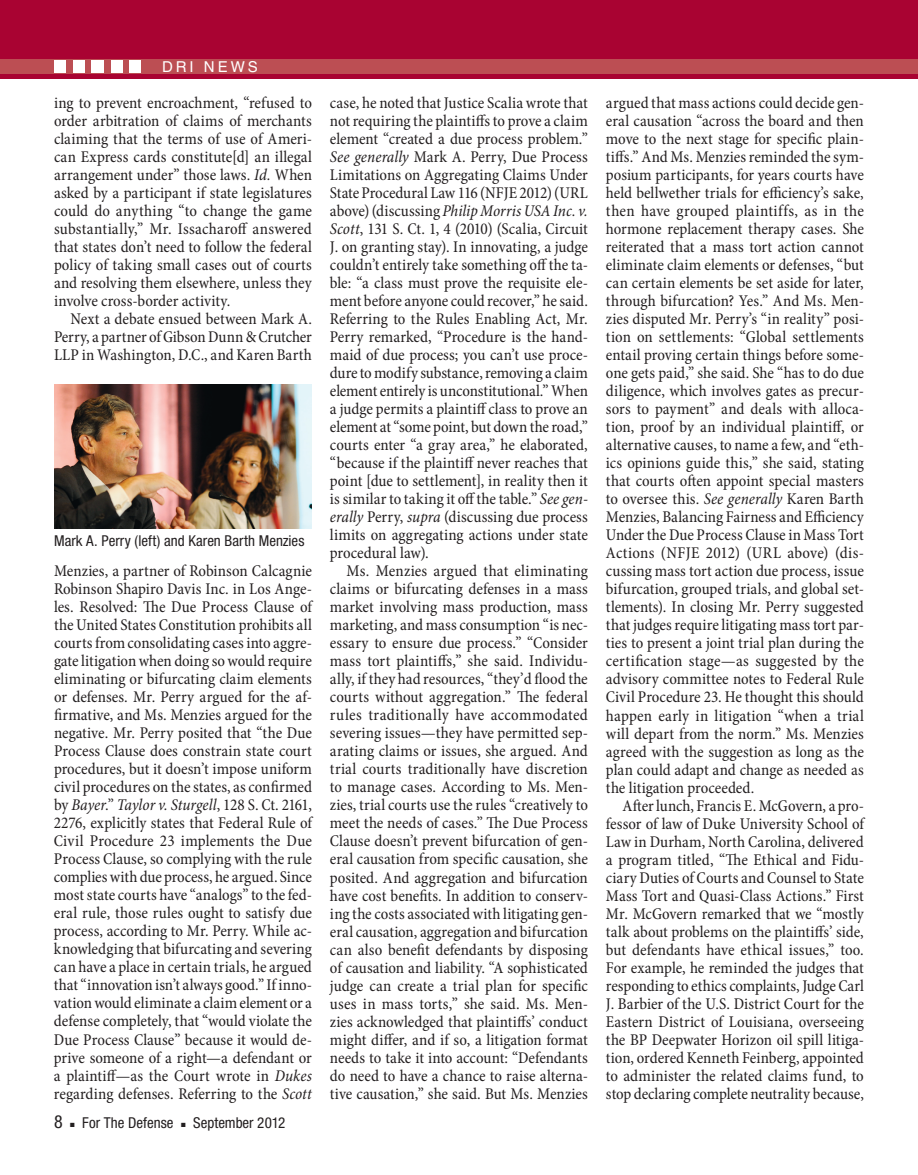
<style>
.page{position:relative;width:918px;height:1175px;background:#fff}
.page>*{position:absolute;margin:0;border:0;box-sizing:border-box;transform-origin:0 0}
.t1{font:condensed 18px "Helvetica Neue";color:#231f20}
.t2{font:condensed 16.5px/18px "Minion Pro";color:#231f20;text-align:justify}
.t3{font:condensed 15px "Helvetica Neue";letter-spacing:.005em;color:#231f20}
.t4{font:15px "Helvetica";letter-spacing:.2em;color:#fff}
.s1{font-style:italic}
</style>
<div class="page">
<div style="left:0;top:0;width:918px;height:78px;background:#a90332"></div>
<div style="left:0;top:59px;width:918px;height:15px;background:#bc4e53"></div>
<div style="left:54px;top:60px;width:12px;height:12px;background:#fff"></div>
<div style="left:73px;top:60px;width:12px;height:12px;background:#fff"></div>
<div style="left:92px;top:60px;width:12px;height:12px;background:#fff"></div>
<div style="left:111px;top:60px;width:12px;height:12px;background:#fff"></div>
<div style="left:129px;top:60px;width:12px;height:12px;background:#fff"></div>
<img style="left:54px;top:384px;width:258px;height:144px">
<p class="t4" style="left:162px;top:58px;width:97px">DRI NEWS</p>
<p class="t2" style="left:54px;top:94px;width:260px">ing to prevent encroachment, “refused to order arbitration of claims of merchants claiming that the terms of use of Ameri&shy;can Express cards constitute[d] an illegal arrangement under” those laws. <span class="s1">Id.</span> When asked by a participant if state legislatures could do anything “to change the game substantially,” Mr. Issacharoff answered that states don’t need to follow the federal policy of taking small cases out of courts and resolving them elsewhere, unless they involve cross-border activity.</p>
<p class="t2" style="left:54px;top:310px;width:260px;text-indent:16px">Next a debate ensued between Mark A.<br>Perry, a partner of Gibson Dunn &amp; Crutcher LLP in Washington, D.C., and Karen Barth</p>
<p class="t3" style="left:54px;top:532px;width:252px">Mark A. Perry (left) and Karen Barth Menzies</p>
<p class="t2" style="left:54px;top:562px;width:260px">Menzies, a partner of Robinson Calcagnie Robinson Shapiro Davis Inc. in Los Ange&shy;les. Resolved: The Due Process Clause of the United States Constitution prohibits all courts from consolidating cases into aggre&shy;gate litigation when doing so would require eliminating or bifurcating claim elements or defenses. Mr. Perry argued for the af&shy;firmative, and Ms. Menzies argued for the negative. Mr. Perry posited that “the Due Process Clause does constrain state court procedures, but it doesn’t impose uniform civil procedures on the states, as confirmed by <span class="s1">Bayer</span>.” <span class="s1">Taylor v. Sturgell</span>, 128 S. Ct. 2161, 2276, explicitly states that Federal Rule of Civil Procedure 23 implements the Due Process Clause, so complying with the rule complies with due process, he argued. Since most state courts have “analogs” to the fed&shy;eral rule, those rules ought to satisfy due process, according to Mr. Perry. While ac&shy;knowledging that bifurcating and severing can have a place in certain trials, he argued that “innovation isn’t always good.” If inno&shy;vation would eliminate a claim element or a defense completely, that “would violate the Due Process Clause” because it would de&shy;prive someone of a right—a defendant or a plaintiff—as the Court wrote in <span class="s1">Dukes </span>regarding defenses. Referring to the <span class="s1">Scott</span></p>
<p class="t1" style="left:54px;top:1111px;width:10px">8</p>
<p class="t3" style="left:70px;top:1114px;width:105px">■ For The Defense</p>
<p class="t3" style="left:181px;top:1114px;width:106px">■ September 2012</p>
<p class="t2" style="left:330px;top:94px;width:259px">case, he noted that Justice Scalia wrote that not requiring the plaintiffs to prove a claim element “created a due process problem.” <span class="s1">See generally</span> Mark A. Perry, Due Process Limitations on Aggregating Claims Under State Procedural Law 116 (NFJE 2012) (URL above) (discussing <span class="s1">Philip Morris USA Inc. v.<br>Scott</span>, 131 S. Ct. 1, 4 (2010) (Scalia, Circuit J. on granting stay). In innovating, a judge couldn’t entirely take something off the ta&shy;ble: “a class must prove the requisite ele&shy;ment before anyone could recover,” he said.<br>Referring to the Rules Enabling Act, Mr.<br>Perry remarked, “Procedure is the hand&shy;maid of due process; you can’t use proce&shy;dure to modify substance, removing a claim element entirely is unconstitutional.” When a judge permits a plaintiff class to prove an element at “some point, but down the road,” courts enter “a gray area,” he elaborated, “because if the plaintiff never reaches that point [due to settlement], in reality then it is similar to taking it off the table.” <span class="s1">See gen&shy;erally</span> Perry, <span class="s1">supra</span> (discussing due process limits on aggregating actions under state procedural law).</p>
<p class="t2" style="left:330px;top:562px;width:260px;text-indent:17px">Ms. Menzies argued that eliminating claims or bifurcating defenses in a mass market involving mass production, mass marketing, and mass consumption “is nec&shy;essary to ensure due process.” “Consider mass tort plaintiffs,” she said. Individu&shy;ally, if they had resources, “they’d flood the courts without aggregation.” The federal rules traditionally have accommodated severing issues—they have permitted sep&shy;arating claims or issues, she argued. And trial courts traditionally have discretion to manage cases. According to Ms. Men&shy;zies, trial courts use the rules “creatively to meet the needs of cases.” The Due Process Clause doesn’t prevent bifurcation of gen&shy;eral causation from specific causation, she posited. And aggregation and bifurcation have cost benefits. In addition to conserv&shy;ing the costs associated with litigating gen&shy;eral causation, aggregation and bifurcation can also benefit defendants by disposing of causation and liability. “A sophisticated judge can create a trial plan for specific uses in mass torts,” she said. Ms. Men&shy;zies acknowledged that plaintiffs’ conduct might differ, and if so, a litigation format needs to take it into account: “Defendants do need to have a chance to raise alterna&shy;tive causation,” she said. But Ms. Menzies</p>
<p class="t2" style="left:606px;top:94px;width:260px">argued that mass actions could decide gen&shy;eral causation “across the board and then move to the next stage for specific plain&shy;tiffs.” And Ms. Menzies reminded the sym&shy;posium participants, for years courts have held bellwether trials for efficiency’s sake, then have grouped plaintiffs, as in the hormone replacement therapy cases. She reiterated that a mass tort action cannot eliminate claim elements or defenses, “but can certain elements be set aside for later, through bifurcation? Yes.” And Ms. Men&shy;zies disputed Mr. Perry’s “in reality” posi&shy;tion on settlements: “Global settlements entail proving certain things before some&shy;one gets paid,” she said. She “has to do due diligence, which involves gates as precur&shy;sors to payment” and deals with alloca&shy;tion, proof by an individual plaintiff, or alternative causes, to name a few, and “eth&shy;ics opinions guide this,” she said, stating that courts often appoint special masters to oversee this. <span class="s1">See generally</span> Karen Barth Menzies, Balancing Fairness and Efficiency Under the Due Process Clause in Mass Tort Actions (NFJE 2012) (URL above) (dis&shy;cussing mass tort action due process, issue bifurcation, grouped trials, and global set&shy;tlements). In closing Mr. Perry suggested that judges require litigating mass tort par&shy;ties to present a joint trial plan during the certification stage—as suggested by the advisory committee notes to Federal Rule Civil Procedure 23. He thought this should happen early in litigation “when a trial will depart from the norm.” Ms. Menzies agreed with the suggestion as long as the plan could adapt and change as needed as the litigation proceeded.</p>
<p class="t2" style="left:606px;top:796px;width:260px;text-indent:16px">After lunch, Francis E. McGovern, a pro&shy;fessor of law of Duke University School of Law in Durham, North Carolina, delivered a program titled, “The Ethical and Fidu&shy;ciary Duties of Courts and Counsel to State Mass Tort and Quasi-Class Actions.” First Mr. McGovern remarked that we “mostly talk about problems on the plaintiffs’ side, but defendants have ethical issues,” too.<br>For example, he reminded the judges that responding to ethics complaints, Judge Carl J. Barbier of the U.S. District Court for the Eastern District of Louisiana, overseeing the BP Deepwater Horizon oil spill litiga&shy;tion, ordered Kenneth Feinberg, appointed to administer the related claims fund, to stop declaring complete neutrality because,</p>
</div>
